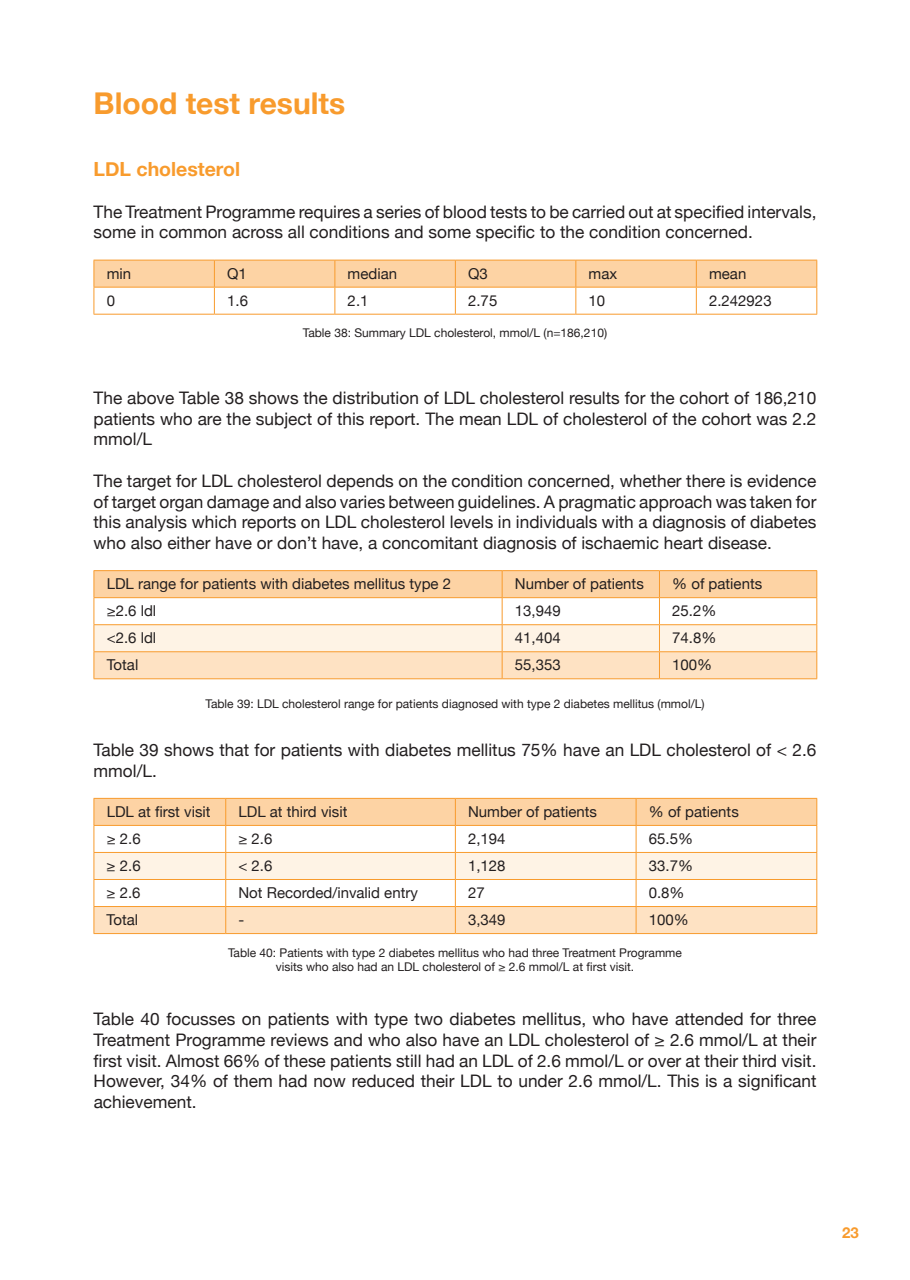
<style>
.page{position:relative;width:910px;height:1280px;background:#fff}
.page>*{position:absolute;margin:0;border:0;box-sizing:border-box;transform-origin:0 0}
.t1{font:700 30px "Helvetica Neue";color:#f89b2d}
.t2{font:700 19.5px "Helvetica Neue";color:#f89b2d}
.t3{font:17.25px/20.7px "Helvetica Neue";color:#231f20;text-align:justify}
.t4{font:15px "Helvetica Neue";color:#231f20}
.t5{font:700 15px "Helvetica Neue";color:#f89b2d}
.t6{font:12px/14.4px "Helvetica Neue";color:#231f20;text-align:center}
</style>
<div class="page">
<svg style="left:94px;top:260px;width:723px;height:54px"></svg>
<hr style="left:94px;top:314px;width:120px;height:1px;background:#f89b2d">
<hr style="left:214px;top:314px;width:121px;height:1px;background:#f89b2d">
<hr style="left:335px;top:314px;width:120px;height:1px;background:#f89b2d">
<hr style="left:455px;top:314px;width:121px;height:1px;background:#f89b2d">
<hr style="left:576px;top:314px;width:120px;height:1px;background:#f89b2d">
<hr style="left:696px;top:314px;width:121px;height:1px;background:#f89b2d">
<hr style="left:94px;top:570px;width:408px;height:1px;background:#f89b2d">
<hr style="left:502px;top:570px;width:157px;height:1px;background:#f89b2d">
<hr style="left:659px;top:570px;width:158px;height:1px;background:#f89b2d">
<svg style="left:94px;top:571px;width:723px;height:107px"></svg>
<hr style="left:94px;top:678px;width:408px;height:1px;background:#f89b2d">
<hr style="left:502px;top:678px;width:157px;height:1px;background:#f89b2d">
<hr style="left:659px;top:678px;width:158px;height:1px;background:#f89b2d">
<svg style="left:94px;top:798px;width:723px;height:135px"></svg>
<hr style="left:94px;top:933px;width:132px;height:1px;background:#f89b2d">
<hr style="left:226px;top:933px;width:229px;height:1px;background:#f89b2d">
<hr style="left:455px;top:933px;width:181px;height:1px;background:#f89b2d">
<hr style="left:636px;top:933px;width:181px;height:1px;background:#f89b2d">
<h1 class="t1" style="left:94px;top:80px;width:253px">Blood test results</h1>
<p class="t2" style="left:94px;top:154px;width:148px">LDL cholesterol</p>
<p class="t3" style="left:94px;top:202px;width:724px">The Treatment Programme requires a series of blood tests to be carried out at specified intervals, some in common across all conditions and some specific to the condition concerned.</p>
<p class="t4" style="left:107px;top:262px;width:26px">min</p>
<p class="t4" style="left:227px;top:262px;width:21px">Q1</p>
<p class="t4" style="left:348px;top:262px;width:51px">median</p>
<p class="t4" style="left:468px;top:262px;width:21px">Q3</p>
<p class="t4" style="left:589px;top:262px;width:30px">max</p>
<p class="t4" style="left:709px;top:262px;width:39px">mean</p>
<p class="t4" style="left:107px;top:289px;width:10px">0</p>
<p class="t4" style="left:227px;top:289px;width:22px">1.6</p>
<p class="t4" style="left:348px;top:289px;width:22px">2.1</p>
<p class="t4" style="left:468px;top:289px;width:31px">2.75</p>
<p class="t4" style="left:589px;top:289px;width:18px">10</p>
<p class="t4" style="left:709px;top:289px;width:64px">2.242923</p>
<p class="t6" style="left:303px;top:327px;width:306px">Table 38: Summary LDL cholesterol, mmol/L (n=186,210)</p>
<p class="t3" style="left:94px;top:389px;width:724px">The above Table 38 shows the distribution of LDL cholesterol results for the cohort of 186,210 patients who are the subject of this report. The mean LDL of cholesterol of the cohort was 2.2 mmol/L</p>
<p class="t3" style="left:94px;top:471px;width:724px">The target for LDL cholesterol depends on the condition concerned, whether there is evidence of target organ damage and also varies between guidelines. A pragmatic approach was taken for this analysis which reports on LDL cholesterol levels in individuals with a diagnosis of diabetes who also either have or don’t have, a concomitant diagnosis of ischaemic heart disease.</p>
<p class="t4" style="left:107px;top:573px;width:346px">LDL range for patients with diabetes mellitus type 2</p>
<p class="t4" style="left:515px;top:573px;width:130px">Number of patients</p>
<p class="t4" style="left:672px;top:573px;width:92px">% of patients</p>
<p class="t4" style="left:107px;top:600px;width:51px">≥2.6 ldl</p>
<p class="t4" style="left:515px;top:600px;width:47px">13,949</p>
<p class="t4" style="left:672px;top:600px;width:46px">25.2%</p>
<p class="t4" style="left:107px;top:627px;width:51px">&lt;2.6 ldl</p>
<p class="t4" style="left:515px;top:627px;width:47px">41,404</p>
<p class="t4" style="left:672px;top:627px;width:46px">74.8%</p>
<p class="t4" style="left:107px;top:654px;width:33px">Total</p>
<p class="t4" style="left:515px;top:654px;width:47px">55,353</p>
<p class="t4" style="left:672px;top:654px;width:42px">100%</p>
<p class="t6" style="left:205px;top:698px;width:501px">Table 39: LDL cholesterol range for patients diagnosed with type 2 diabetes mellitus (mmol/L)</p>
<p class="t3" style="left:94px;top:740px;width:724px">Table 39 shows that for patients with diabetes mellitus 75% have an LDL cholesterol of &lt; 2.6 mmol/L.</p>
<p class="t4" style="left:107px;top:801px;width:105px">LDL at first visit</p>
<p class="t4" style="left:238px;top:801px;width:110px">LDL at third visit</p>
<p class="t4" style="left:468px;top:801px;width:130px">Number of patients</p>
<p class="t4" style="left:649px;top:801px;width:92px">% of patients</p>
<p class="t4" style="left:107px;top:828px;width:36px">≥ 2.6</p>
<p class="t4" style="left:238px;top:828px;width:36px">≥ 2.6</p>
<p class="t4" style="left:468px;top:828px;width:39px">2,194</p>
<p class="t4" style="left:649px;top:828px;width:46px">65.5%</p>
<p class="t4" style="left:107px;top:855px;width:36px">≥ 2.6</p>
<p class="t4" style="left:238px;top:855px;width:36px">&lt; 2.6</p>
<p class="t4" style="left:468px;top:855px;width:39px">1,128</p>
<p class="t4" style="left:649px;top:855px;width:46px">33.7%</p>
<p class="t4" style="left:107px;top:882px;width:36px">≥ 2.6</p>
<p class="t4" style="left:238px;top:882px;width:181px">Not Recorded/invalid entry</p>
<p class="t4" style="left:468px;top:882px;width:18px">27</p>
<p class="t4" style="left:649px;top:882px;width:37px">0.8%</p>
<p class="t4" style="left:107px;top:909px;width:33px">Total</p>
<p class="t4" style="left:238px;top:909px;width:7px">-</p>
<p class="t4" style="left:468px;top:909px;width:39px">3,349</p>
<p class="t4" style="left:649px;top:909px;width:42px">100%</p>
<p class="t6" style="left:228px;top:946px;width:455px">Table 40: Patients with type 2 diabetes mellitus who had three Treatment Programme visits who also had an LDL cholesterol of ≥ 2.6 mmol/L at first visit.</p>
<p class="t3" style="left:94px;top:1010px;width:724px">Table 40 focusses on patients with type two diabetes mellitus, who have attended for three Treatment Programme reviews and who also have an LDL cholesterol of ≥ 2.6 mmol/L at their first visit. Almost 66% of these patients still had an LDL of 2.6 mmol/L or over at their third visit.<br>However, 34% of them had now reduced their LDL to under 2.6 mmol/L. This is a significant achievement.</p>
<p class="t5" style="left:842px;top:1221px;width:18px">23</p>
</div>
